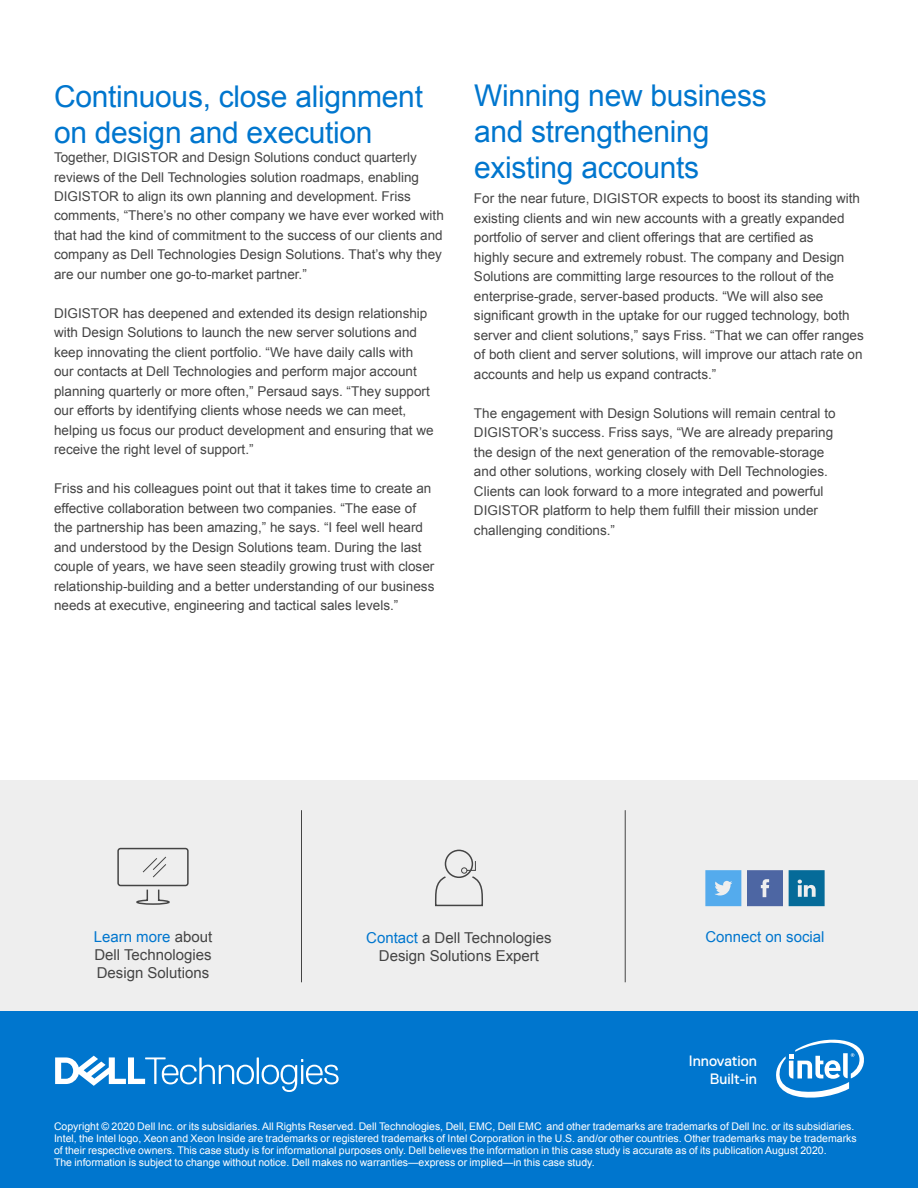
<style>
.page{position:relative;width:918px;height:1188px;background:#fff}
.page>*{position:absolute;margin:0;border:0;box-sizing:border-box;transform-origin:0 0}
.t1{font:30px/36px "Arial";letter-spacing:-.01em;color:#0076ce}
.t2{font:15px/18px "Arial";color:#444}
.t3{font:15px "Arial";color:#0076ce}
.t4{font:15px/18px "Dell Replica";color:#fff;text-align:right}
.t5{font:13.5px/19.5px "Arial";color:#444}
.t6{font:10.5px/12px "Arial";color:#fff}
.s1{color:#444}
.s2{color:#0076ce}
</style>
<div class="page">
<div style="left:0;top:780px;width:918px;height:231px;background:#eee"></div>
<hr style="left:301px;top:810px;width:1px;height:172px;background:#444">
<hr style="left:625px;top:810px;width:1px;height:172px;background:#444">
<div style="left:445px;top:850px;width:28px;height:28px;border:2px solid #444;border-radius:50%"></div>
<svg style="left:435px;top:860px;width:48px;height:47px"></svg>
<div style="left:117px;top:848px;width:72px;height:38px;border:2px solid #444;border-radius:2px"></div>
<svg style="left:142px;top:856px;width:24px;height:22px"></svg>
<svg style="left:136px;top:889px;width:34px;height:16px"></svg>
<svg style="left:747px;top:870px;width:36px;height:36px"></svg>
<svg style="left:705px;top:870px;width:36px;height:36px"></svg>
<svg style="left:789px;top:870px;width:36px;height:36px"></svg>
<div style="left:0;top:1011px;width:918px;height:177px;background:#0076ce"></div>
<svg style="left:55px;top:1056px;width:284px;height:36px"></svg>
<svg style="left:776px;top:1039px;width:88px;height:59px"></svg>
<h1 class="t1" style="left:54px;top:78px;width:371px">Continuous, close alignment on design and execution</h1>
<p class="t5" style="left:54px;top:148px;width:391px">Together, DIGISTOR and Design Solutions conduct quarterly reviews of the Dell Technologies solution roadmaps, enabling DIGISTOR to align its own planning and development. Friss comments, “There’s no other company we have ever worked with that had the kind of commitment to the success of our clients and company as Dell Technologies Design Solutions. That’s why they are our number one go-to-market partner.”</p>
<p class="t5" style="left:54px;top:304px;width:381px">DIGISTOR has deepened and extended its design relationship with Design Solutions to launch the new server solutions and keep innovating the client portfolio. “We have daily calls with our contacts at Dell Technologies and perform major account planning quarterly or more often,” Persaud says. “They support our efforts by identifying clients whose needs we can meet, helping us focus our product development and ensuring that we receive the right level of support.”</p>
<p class="t5" style="left:54px;top:479px;width:382px">Friss and his colleagues point out that it takes time to create an effective collaboration between two companies. “The ease of the partnership has been amazing,” he says. “I feel well heard and understood by the Design Solutions team. During the last couple of years, we have seen steadily growing trust with closer relationship-building and a better understanding of our business needs at executive, engineering and tactical sales levels.”</p>
<h1 class="t1" style="left:474px;top:78px;width:294px">Winning new business and strengthening existing accounts</h1>
<p class="t5" style="left:474px;top:189px;width:391px">For the near future, DIGISTOR expects to boost its standing with existing clients and win new accounts with a greatly expanded portfolio of server and client offerings that are certified as<br>highly secure and extremely robust. The company and Design Solutions are committing large resources to the rollout of the enterprise-grade, server-based products. “We will also see significant growth in the uptake for our rugged technology, both server and client solutions,” says Friss. “That we can offer ranges of both client and server solutions, will improve our attach rate on accounts and help us expand contracts.”</p>
<p class="t5" style="left:474px;top:403px;width:363px">The engagement with Design Solutions will remain central to DIGISTOR’s success. Friss says, “We are already preparing the design of the next generation of the removable-storage and other solutions, working closely with Dell Technologies.<br>Clients can look forward to a more integrated and powerful DIGISTOR platform to help them fulfill their mission under challenging conditions.”</p>
<p class="t3" style="left:94px;top:927px;width:120px">Learn more <span class="s1">about</span></p>
<p class="t3" style="left:705px;top:927px;width:121px">Connect on social</p>
<p class="t2" style="left:94px;top:946px;width:119px">Dell Technologies<br>Design Solutions</p>
<p class="t2" style="left:366px;top:929px;width:187px;text-align:center"><span class="s2">Contact</span> a Dell Technologies<br>Design Solutions Expert</p>
<p class="t4" style="left:689px;top:1051px;width:70px">Innovation<br>Built-in</p>
<p class="t6" style="left:54px;top:1120px;width:804px">Copyright © 2020 Dell Inc. or its subsidiaries. All Rights Reserved. Dell Technologies, Dell, EMC, Dell EMC and other trademarks are trademarks of Dell Inc. or its subsidiaries.<br>Intel, the Intel logo, Xeon and Xeon Inside are trademarks or registered trademarks of Intel Corporation in the U.S. and/or other countries. Other trademarks may be trademarks of their respective owners. This case study is for informational purposes only. Dell believes the information in this case study is accurate as of its publication August 2020.<br>The information is subject to change without notice. Dell makes no warranties—express or implied—in this case study.</p>
</div>
